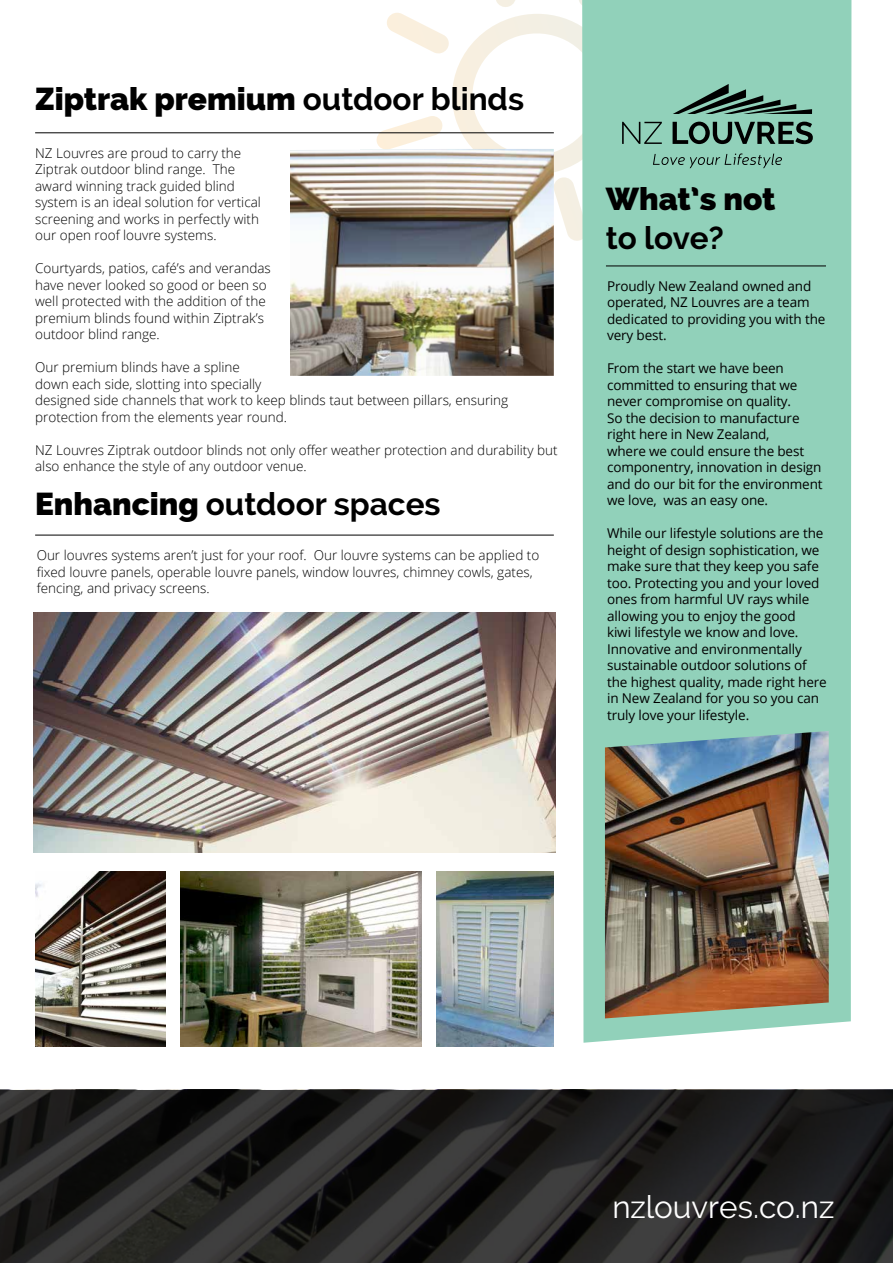
<style>
.page{position:relative;width:893px;height:1263px;background:#fff}
.page>*{position:absolute;margin:0;border:0;box-sizing:border-box;transform-origin:0 0}
.t1{font:800 31.5px "Raleway";color:#000}
.t2{font:700 31.5px "Raleway";color:#000}
.t3{font:31.5px "Raleway";color:#fff}
.t4{font:300 13.5px/16.5px "Open Sans";color:#000}
.t5{font:13.5px/16.5px "Open Sans";letter-spacing:-.01em;color:#000}
.s1{font-weight:700}
.s2{font-weight:800}
</style>
<div class="page">
<svg style="left:375px;top:0;width:207px;height:241px"></svg>
<svg style="left:0;top:1090px;width:893px;height:173px;background:#222"></svg>
<div style="left:582px;top:0;width:269px;height:1043px;background:#91d1ba"></div>
<svg style="left:622px;top:122px;width:40px;height:22px"></svg>
<svg style="left:673px;top:122px;width:140px;height:22px;background:#507366"></svg>
<svg style="left:673px;top:84px;width:139px;height:30px;background:#649080"></svg>
<svg style="left:653px;top:153px;width:129px;height:15px;background:#7bb19d"></svg>
<hr style="left:35px;top:133px;width:519px;height:1px;background:#000">
<hr style="left:606px;top:266px;width:220px;height:1px;background:#000">
<img style="left:290px;top:149px;width:264px;height:227px">
<hr style="left:35px;top:535px;width:519px;height:1px;background:#000">
<img style="left:35px;top:871px;width:131px;height:176px">
<img style="left:181px;top:871px;width:241px;height:176px">
<img style="left:437px;top:871px;width:117px;height:176px">
<img style="left:605px;top:731px;width:224px;height:287px">
<img style="left:34px;top:612px;width:521px;height:241px">
<h1 class="t1" style="left:35px;top:81px;width:490px">Ziptrak premium <span class="s1">outdoor blinds</span></h1>
<p class="t4" style="left:35px;top:144px;width:227px">NZ Louvres are proud to carry the Ziptrak outdoor blind range. The award winning track guided blind system is an ideal solution for vertical screening and works in perfectly with our open roof louvre systems.</p>
<p class="t4" style="left:35px;top:260px;width:237px">Courtyards, patios, café’s and verandas have never looked so good or been so well protected with the addition of the premium blinds found within Ziptrak’s outdoor blind range.</p>
<p class="t4" style="left:35px;top:359px;width:475px">Our premium blinds have a spline<br>down each side, slotting into specially<br>designed side channels that work to keep blinds taut between pillars, ensuring protection from the elements year round.</p>
<p class="t4" style="left:35px;top:441px;width:524px">NZ Louvres Ziptrak outdoor blinds not only offer weather protection and durability but also enhance the style of any outdoor venue.</p>
<h1 class="t2" style="left:35px;top:486px;width:407px"><span class="s2">Enhancing</span> outdoor spaces</h1>
<p class="t4" style="left:37px;top:547px;width:504px">Our louvres systems aren’t just for your roof. Our louvre systems can be applied to fixed louvre panels, operable louvre panels, window louvres, chimney cowls, gates, fencing, and privacy screens.</p>
<h1 class="t1" style="left:606px;top:181px;width:171px">What’s not</h1>
<h1 class="t2" style="left:606px;top:220px;width:120px">to love?</h1>
<p class="t5" style="left:607px;top:277px;width:220px">Proudly New Zealand owned and operated, NZ Louvres are a team dedicated to providing you with the very best.</p>
<p class="t5" style="left:607px;top:360px;width:217px">From the start we have been committed to ensuring that we never compromise on quality.<br>So the decision to manufacture right here in New Zealand,<br>where we could ensure the best componentry, innovation in design and do our bit for the environment we love, was an easy one.</p>
<p class="t5" style="left:607px;top:525px;width:221px">While our lifestyle solutions are the height of design sophistication, we make sure that they keep you safe too. Protecting you and your loved ones from harmful UV rays while allowing you to enjoy the good<br>kiwi lifestyle we know and love.<br>Innovative and environmentally sustainable outdoor solutions of the highest quality, made right here in New Zealand for you so you can truly love your lifestyle.</p>
<h1 class="t3" style="left:612px;top:1189px;width:224px">nzlouvres.co.nz</h1>
</div>
